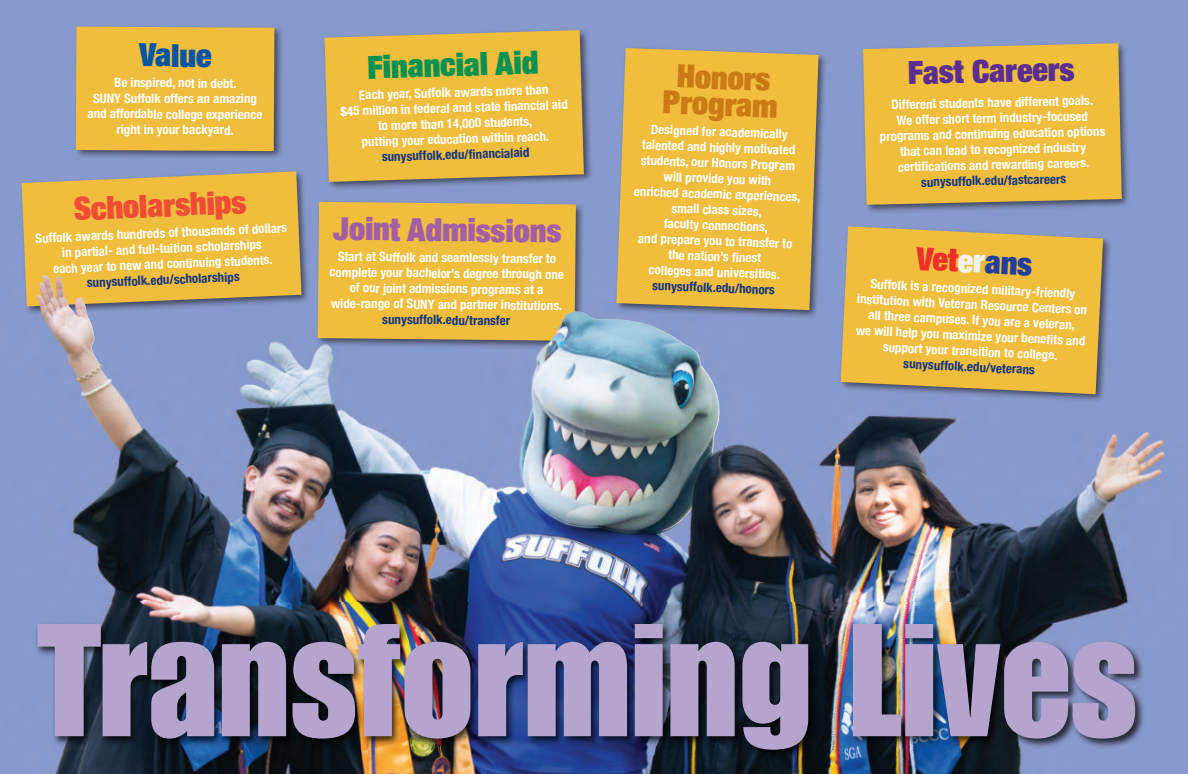
<style>
.page{position:relative;width:1188px;height:774px;background:#fff}
.page>*{position:absolute;margin:0;border:0;box-sizing:border-box;transform-origin:0 0}
.t1{font:157.1px "Impact LT Std";color:#b5a4ce}
.t2{font:900 condensed 32px "Helvetica Neue LT Std";color:#a45ea6}
.t3{font:900 condensed 32px/26.4px "Helvetica Neue LT Std";color:#cb7a16;text-align:center}
.t4{font:900 condensed 32px "Helvetica Neue LT Std";color:#ef4d35}
.t5{font:900 condensed 32px "Helvetica Neue LT Std";color:#009252}
.t6{font:900 condensed 32px "Helvetica Neue LT Std";color:#5b2e91}
.t7{font:900 condensed 32px "Helvetica Neue LT Std";color:#ef3029}
.t8{font:900 condensed 32px "Helvetica Neue LT Std";letter-spacing:-.005em;color:#0155a5}
.t9{font:700 condensed 13px/15.6px "Helvetica Neue LT Std";letter-spacing:-.005em;color:#fff;text-align:center}
.s1{color:#133583}
.s2{color:#f2f3f4}
.s3{color:#223f99}
</style>
<div class="page">
<img style="left:0;top:0;width:1188px;height:602px">
<img style="left:313px;top:197px;width:276px;height:156px">
<div style="left:318px;top:202px;width:258px;height:139px;background:#f0bd3d"></div>
<img style="left:17px;top:166px;width:298px;height:153px">
<svg style="left:22px;top:171px;width:280px;height:135px;background:#e3b749"></svg>
<img style="left:0;top:602px;width:1188px;height:172px">
<img style="left:836px;top:222px;width:280px;height:185px">
<svg style="left:841px;top:226px;width:262px;height:168px;background:#e4b748"></svg>
<img style="left:858px;top:39px;width:277px;height:179px">
<div style="left:863px;top:43px;width:259px;height:162px;background:#f0bd3d"></div>
<img style="left:612px;top:43px;width:219px;height:280px">
<svg style="left:616px;top:48px;width:203px;height:262px;background:#e6b845"></svg>
<img style="left:71px;top:22px;width:216px;height:142px">
<div style="left:76px;top:27px;width:198px;height:124px;background:#f0bd3d"></div>
<img style="left:320px;top:25px;width:277px;height:170px">
<svg style="left:325px;top:30px;width:259px;height:152px;background:#e7b843"></svg>
<img style="left:521px;top:311px;width:204px;height:221px">
<img style="left:37px;top:275px;width:63px;height:103px">
<p class="t8" style="left:139px;top:44px;width:74px">Value</p>
<p class="t9" style="left:87px;top:76px;width:177px">Be inspired, not in debt.<br>SUNY Suffolk offers an amazing and affordable college experience right in your backyard.</p>
<p class="t4" style="left:74px;top:197px;width:174px;rotate:-2deg">Scholarships</p>
<p class="t9" style="left:35px;top:231px;width:253px;rotate:-2deg">Suffolk awards hundreds of thousands of dollars in partial- and full-tuition scholarships<br>each year to new and continuing students. <span class="s1">sunysuffolk.edu/scholarships</span></p>
<p class="t5" style="left:367px;top:56px;width:173px;rotate:-2deg">Financial Aid</p>
<p class="t9" style="left:340px;top:89px;width:228px;rotate:-2deg">Each year, Suffolk awards more than<br>$45 million in federal and state fi nancial aid to more than 14,000 students,<br>putting your education within reach. <span class="s1">sunysuffolk.edu/fi nancialaid</span></p>
<p class="t2" style="left:333px;top:216px;width:230px;rotate:1deg">Joint Admissions</p>
<p class="t9" style="left:330px;top:249px;width:236px;rotate:1deg">Start at Suffolk and seamlessly transfer to complete your bachelor’s degree through one of our joint admissions programs at a wide-range of SUNY and partner institutions. <span class="s1">sunysuffolk.edu/transfer</span></p>
<p class="t3" style="left:664px;top:65px;width:117px;rotate:2deg">Honors<br>Program</p>
<p class="t9" style="left:636px;top:122px;width:168px;rotate:2deg">Designed for academically talented and highly motivated students, our Honors Program will provide you with<br>enriched academic experiences, small class sizes,<br>faculty connections,<br>and prepare you to transfer to the nation’s fi nest<br>colleges and universities. <span class="s1">sunysuffolk.edu/honors</span></p>
<p class="t6" style="left:908px;top:61px;width:168px;rotate:-1deg">Fast Careers</p>
<p class="t9" style="left:879px;top:98px;width:227px;rotate:-1deg">Different students have different goals.<br>We offer short term industry-focused programs and continuing education options that can lead to recognized industry<br>certifi cations and rewarding careers. <span class="s1">sunysuffolk.edu/fastcareers</span></p>
<p class="t7" style="left:917px;top:247px;width:118px;rotate:3deg">Vet<span class="s2">er</span><span class="s3">ans</span></p>
<p class="t9" style="left:858px;top:276px;width:232px;rotate:3deg">Suffolk is a recognized military-friendly institution with Veteran Resource Centers on all three campuses. If you are a veteran,<br>we will help you maximize your benefi ts and support your transition to college. <span class="s1">sunysuffolk.edu/veterans</span></p>
<p class="t1" style="left:37px;top:590px;width:1102px">Transforming Lives</p>
</div>
